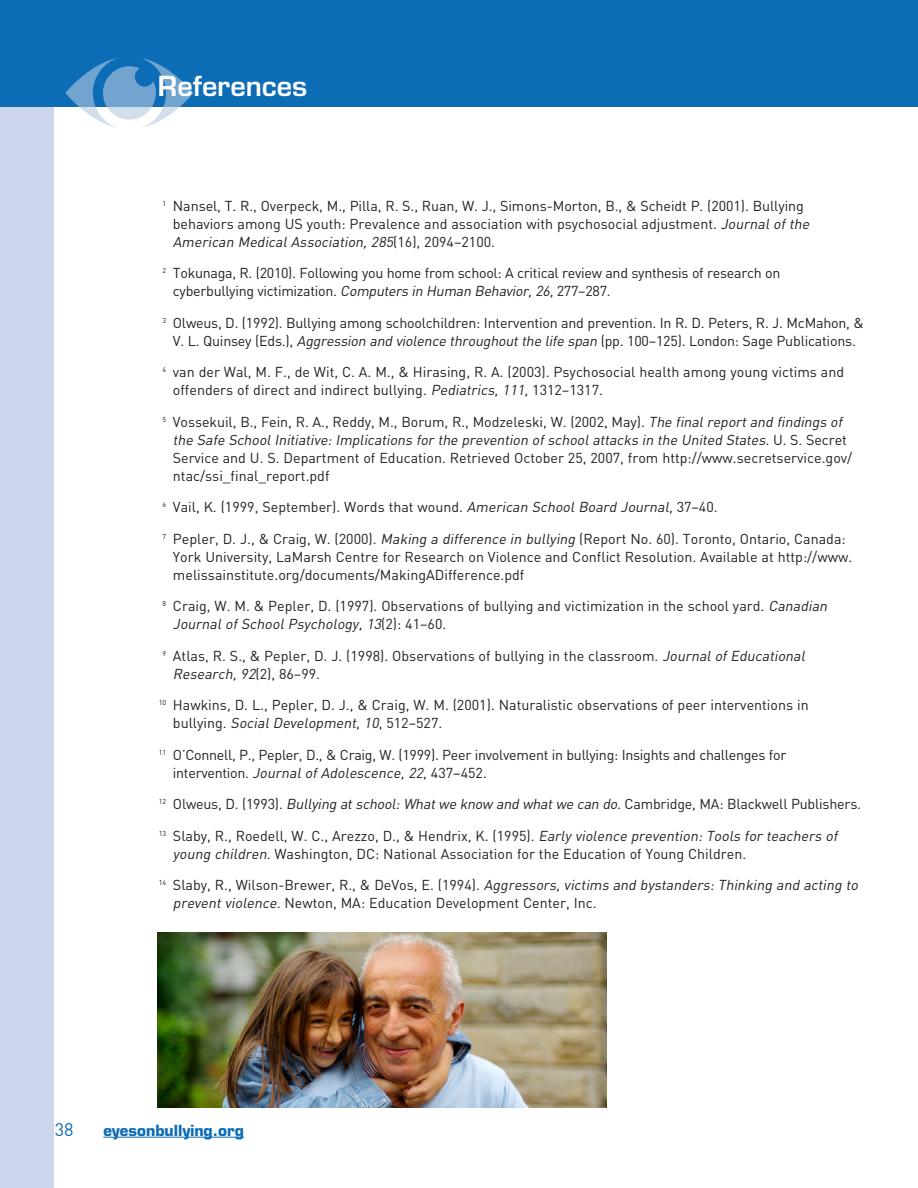
<style>
.page{position:relative;width:918px;height:1188px;background:#fff}
.page>*{position:absolute;margin:0;border:0;box-sizing:border-box;transform-origin:0 0}
.MainPage_chapter_hea{font:600 27px "Eurostile LT Std";color:#fff}
.t1{font:18px "DIN";color:#0d6cb6}
.t2{font:700 15px "Eurostile LT Std";color:#0d6cb6}
.Body_Copy{font:14.25px/18px "DIN";color:#231f20}
.Body_Copy-2{font:14.25px/18px "DIN";letter-spacing:-.02em;color:#231f20}
.s1{font-style:italic}
</style>
<div class="page">
<div style="left:0;top:0;width:54px;height:1188px;background:#ccd5ec"></div>
<div style="left:0;top:0;width:918px;height:106px;background:#0d6cb6"></div>
<hr style="left:103px;top:1137px;width:141px;height:1px;background:#0d6cb6">
<svg style="left:65px;top:58px;width:128px;height:70px"></svg>
<img style="left:158px;top:932px;width:448px;height:176px">
<p class="MainPage_chapter_hea" style="left:158px;top:69px;width:151px">References</p>
<p class="Body_Copy" style="left:173px;top:196px;width:641px;text-indent:-10px"><sup>1</sup> Nansel, T. R., Overpeck, M., Pilla, R. S., Ruan, W. J., Simons-Morton, B., &amp; Scheidt P. (2001). Bullying behaviors among US youth: Prevalence and association with psychosocial adjustment. <span class="s1">Journal of the<br>American Medical Association, 285</span>( 1 6 ) , 2 0 9 4 – 2 1 0 0 .</p>
<p class="Body_Copy-2" style="left:173px;top:264px;width:609px;text-indent:-10px"><sup>2</sup> Tokunaga, R. (2010). Following you home from school: A critical review and synthesis of research on cyberbullying victimization<span class="s1">.Computers in Human Behavior,26,</span>277–287.</p>
<p class="Body_Copy" style="left:163px;top:313px;width:703px;text-align:center"><sup>3</sup> Olweus, D. (1992). Bullying among schoolchildren: Intervention and prevention. In R. D. Peters, R. J. McMahon, &amp;<br>V. L. Quinsey (Eds.), <span class="s1">Aggression and violence throughoutthe life span</span> (pp. 100–125). London: Sage Publications.</p>
<p class="Body_Copy" style="left:173px;top:363px;width:673px;text-indent:-10px"><sup>4</sup> van der Wal, M. F., de Wit, C. A. M., &amp; Hirasing, R. A. (2003). Psychosocial health among young victims and offenders of direct and indirect bullying. <span class="s1">Pediatrics, 111</span>, 1312–1317.</p>
<p class="Body_Copy" style="left:173px;top:412px;width:681px;text-indent:-10px"><sup>5</sup> Vossekuil, B., Fein, R. A., Reddy, M., Borum, R., Modzeleski, W. (2002, May). <span class="s1">The finalreportand findings of the Safe SchoolInitiative:Implications for the prevention ofschoolattacks in the United States.</span>U . S . S e c r e t Service and U. S. Department of Education. Retrieved October 25, 2007, from http://www.secretservice.gov/ ntac/ssi_final_report.pdf</p>
<p class="Body_Copy" style="left:162px;top:498px;width:557px"><sup>6</sup> Vail, K. (1999, September). Words that wound. <span class="s1">American School Board Journal,</span>37–40.</p>
<p class="Body_Copy" style="left:173px;top:529px;width:681px;text-indent:-10px"><sup>7</sup> Pepler, D. J., &amp; Craig, W. (2000). <span class="s1">Making a difference in bullying</span> (Report No. 60). Toronto, Ontario, Canada:<br>York University, LaMarsh Centre for Research on Violence and Conflict Resolution. Available at http://www. melissainstitute.org/documents/MakingADifference.pdf</p>
<p class="Body_Copy" style="left:173px;top:597px;width:659px;text-indent:-10px"><sup>8</sup> Craig, W. M. &amp; Pepler, D. (1997). Observations of bullying and victimization in the school yard. <span class="s1">Canadian<br>Journal of School Psychology, 13</span>( 2 ) : 4 1 – 6 0 .</p>
<p class="Body_Copy" style="left:173px;top:646px;width:637px;text-indent:-10px"><sup>9</sup> Atlas, R. S., &amp; Pepler, D. J. (1998). Observations of bullying in the classroom. <span class="s1">Journal of Educational<br>Research, 92</span>( 2 ) , 86–9 9 .</p>
<p class="Body_Copy" style="left:173px;top:696px;width:637px;text-indent:-14px"><sup>10</sup> Hawkins, D. L., Pepler, D. J., &amp; Craig, W. M. (2001). Naturalistic observations of peer interventions in b u l ly i n g . <span class="s1">Social Development</span>, <span class="s1">10</span>, 5 1 2 – 5 2 7 .</p>
<p class="Body_Copy-2" style="left:173px;top:745px;width:615px;text-indent:-14px"><sup>11</sup> O’Connell, P., Pepler, D., &amp; Craig, W. (1999). Peer involvement in bullying: Insights and challenges for i n t e rve n t i o n . <span class="s1">Journal of Adolescence, 22,</span>43 7 –4 5 2 .</p>
<p class="Body_Copy" style="left:159px;top:795px;width:704px"><sup>12</sup> Olweus, D. (1993). <span class="s1">Bullying atschool:Whatwe know and whatwe can do.</span>Cambridge, MA: Blackwell Publishers.</p>
<p class="Body_Copy" style="left:173px;top:826px;width:669px;text-indent:-14px"><sup>13</sup> Slaby, R., Roedell, W. C., Arezzo, D., &amp; Hendrix, K. (1995). <span class="s1">Early violence prevention: Tools for teachers of young children.</span>Washington, DC: National Association for the Education of Young Children.</p>
<p class="Body_Copy" style="left:173px;top:876px;width:690px;text-indent:-14px"><sup>1</sup> <sup>4</sup> S la by, R . , Wi ls o n - B rewe r, R . , &amp; D eVo s , E . ( 1 9 9 4) . <span class="s1">Aggressors, victims and bystanders: Thinking and acting to prevent violence.</span>Newton, MA: Education Development Center, Inc.</p>
<p class="t1" style="left:55px;top:1118px;width:20px">38</p>
<p class="t2" style="left:103px;top:1121px;width:142px">eyesonbullying.org</p>
</div>
